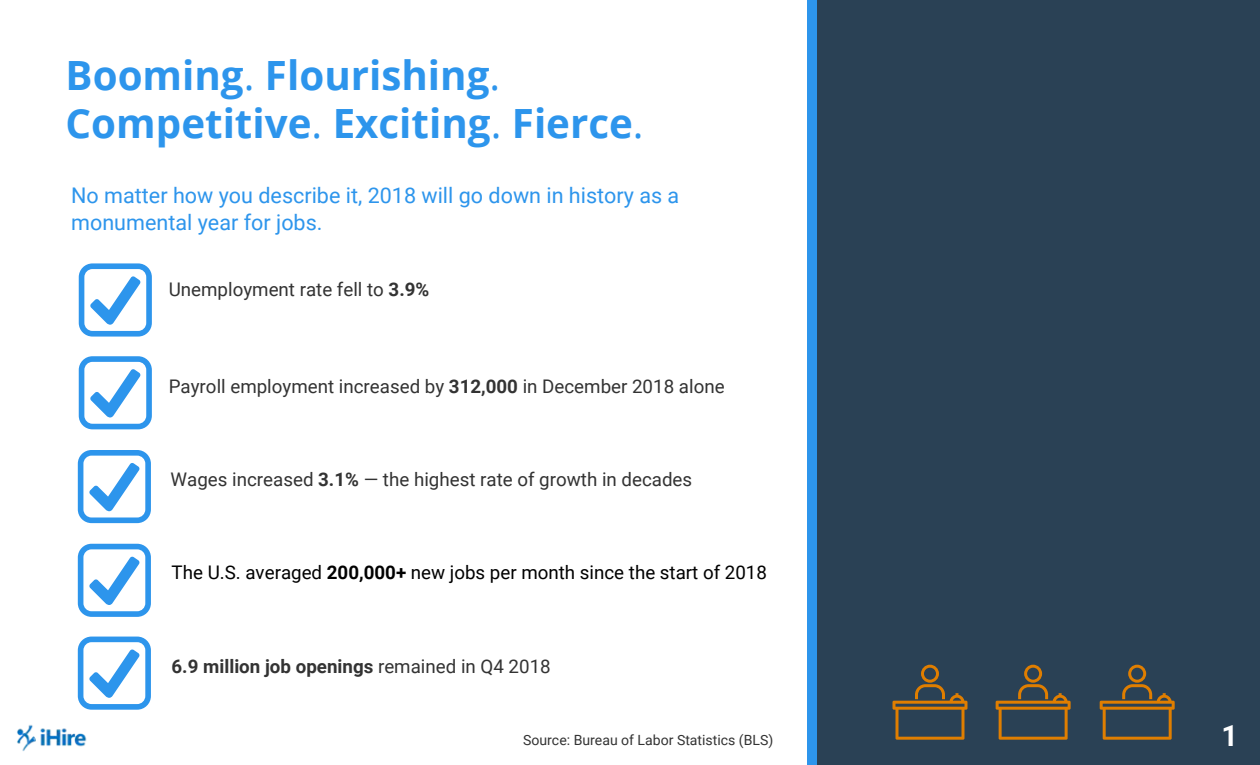
<style>
.page{position:relative;width:1260px;height:765px;background:#fff}
.page>*{position:absolute;margin:0;border:0;box-sizing:border-box;transform-origin:0 0}
.t1{font:700 40.25px/47.8px "Open Sans";color:#2d95ec}
.t2{font:700 29px "Roboto";color:#fff}
.t3{font:21.5px/27.2px "Roboto";color:#2d95ec}
.t4{font:18.75px "Roboto";color:#333}
.t5{font:18.75px "Roboto";color:#000}
.t6{font:700 18.75px "Roboto";color:#333}
.t7{font:14px "Roboto";color:#333}
.s1{font-weight:400}
.s2{font-weight:700}
</style>
<div class="page">
<div style="left:808px;top:0;width:452px;height:765px;background:#2a4155"></div>
<div style="left:807px;top:0;width:10px;height:765px;background:#2d95ec"></div>
<svg style="left:996px;top:665px;width:75px;height:75px"></svg>
<svg style="left:1100px;top:665px;width:75px;height:75px"></svg>
<svg style="left:892px;top:665px;width:76px;height:75px"></svg>
<img style="left:17px;top:724px;width:70px;height:27px">
<svg style="left:79px;top:356px;width:73px;height:73px"></svg>
<svg style="left:79px;top:263px;width:73px;height:74px"></svg>
<svg style="left:78px;top:450px;width:73px;height:73px"></svg>
<svg style="left:78px;top:544px;width:73px;height:73px"></svg>
<svg style="left:78px;top:637px;width:73px;height:73px"></svg>
<h1 class="t1" style="left:66px;top:51px;width:580px">Booming<span class="s1">.</span> Flourishing<span class="s1">.<br></span>Competitive<span class="s1">.</span> Exciting<span class="s1">.</span> Fierce<span class="s1">.</span></h1>
<p class="t3" style="left:71px;top:180px;width:610px">No matter how you describe it, 2018 will go down in history as a monumental year for jobs.</p>
<p class="t4" style="left:169px;top:276px;width:262px">Unemployment rate fell to <span class="s2">3.9%</span></p>
<p class="t4" style="left:169px;top:373px;width:557px">Payroll employment increased by <span class="s2">312,000</span> in December 2018 alone</p>
<p class="t4" style="left:171px;top:466px;width:523px">Wages increased <span class="s2">3.1%</span> — the highest rate of growth in decades</p>
<p class="t5" style="left:172px;top:560px;width:597px">The U.S. averaged <span class="s2">200,000+</span> new jobs per month since the start of 2018</p>
<p class="t6" style="left:172px;top:653px;width:381px">6.9 million job openings <span class="s1">remained in Q4 2018</span></p>
<p class="t7" style="left:523px;top:731px;width:252px">Source: Bureau of Labor Statistics (BLS)</p>
<h2 class="t2" style="left:1222px;top:716px;width:18px">1</h2>
</div>
